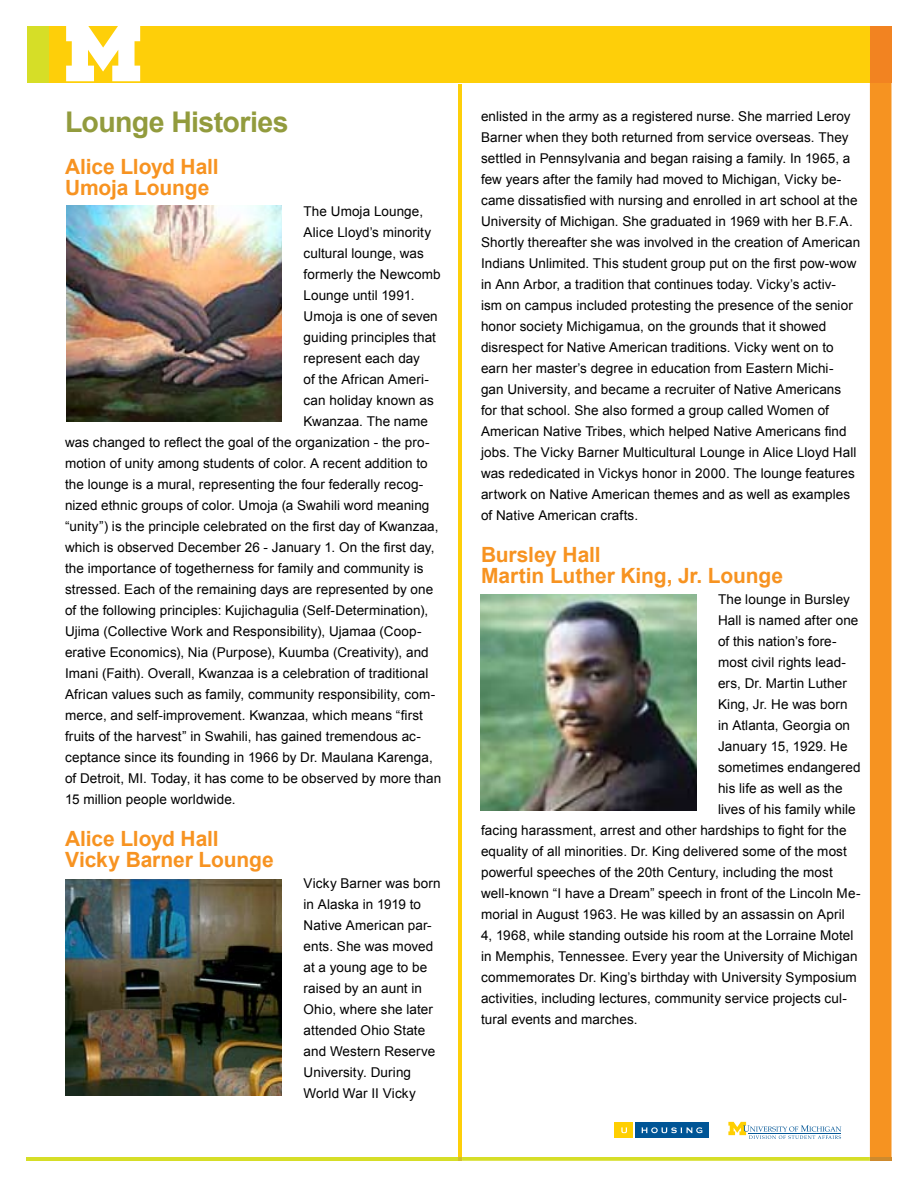
<style>
.page{position:relative;width:918px;height:1188px;background:#fff}
.page>*{position:absolute;margin:0;border:0;box-sizing:border-box;transform-origin:0 0}
.t1{font:700 28.5px "Arial";letter-spacing:-.025em;color:#929b3d}
.t2{font:700 21px/21px "Arial";letter-spacing:-.005em;color:#f79321}
.t3{font:13.5px/21px "Arial";letter-spacing:.005em;color:#000}
</style>
<div class="page">
<div style="left:49px;top:26px;width:843px;height:57px;background:#fecf09"></div>
<div style="left:28px;top:26px;width:21px;height:57px;background:#d6de27"></div>
<div style="left:870px;top:26px;width:22px;height:57px;background:#f28321"></div>
<hr style="left:27px;top:1157px;width:431px;height:4px;background:#d6de27">
<svg style="left:458px;top:83px;width:434px;height:1078px"></svg>
<svg style="left:66px;top:26px;width:74px;height:55px"></svg>
<img style="left:66px;top:205px;width:216px;height:216px">
<img style="left:66px;top:880px;width:216px;height:216px">
<img style="left:480px;top:594px;width:216px;height:216px">
<h1 class="t1" style="left:65px;top:103px;width:225px">Lounge Histories</h1>
<h2 class="t2" style="left:65px;top:157px;width:155px">Alice Lloyd Hall<br>Umoja Lounge</h2>
<p class="t3" style="left:304px;top:201px;width:121px">The Umoja Lounge,</p>
<p class="t3" style="left:304px;top:222px;width:129px">Alice Lloyd’s minority</p>
<p class="t3" style="left:304px;top:243px;width:122px">cultural lounge, was</p>
<p class="t3" style="left:304px;top:264px;width:138px">formerly the Newcomb</p>
<p class="t3" style="left:304px;top:285px;width:112px">Lounge until 1991.</p>
<p class="t3" style="left:304px;top:306px;width:136px">Umoja is one of seven</p>
<p class="t3" style="left:304px;top:327px;width:134px">guiding principles that</p>
<p class="t3" style="left:304px;top:348px;width:118px">represent each day</p>
<p class="t3" style="left:304px;top:369px;width:127px">of the African Ameri-</p>
<p class="t3" style="left:304px;top:390px;width:132px">can holiday known as</p>
<p class="t3" style="left:304px;top:411px;width:126px">Kwanzaa. The name</p>
<p class="t3" style="left:65px;top:432px;width:366px">was changed to reflect the goal of the organization - the pro-</p>
<p class="t3" style="left:65px;top:453px;width:364px">motion of unity among students of color. A recent addition to</p>
<p class="t3" style="left:65px;top:474px;width:360px">the lounge is a mural, representing the four federally recog-</p>
<p class="t3" style="left:65px;top:495px;width:366px">nized ethnic groups of color. Umoja (a Swahili word meaning</p>
<p class="t3" style="left:65px;top:516px;width:375px">“unity”) is the principle celebrated on the first day of Kwanzaa,</p>
<p class="t3" style="left:65px;top:537px;width:371px">which is observed December 26 - January 1. On the first day,</p>
<p class="t3" style="left:65px;top:558px;width:360px">the importance of togetherness for family and community is</p>
<p class="t3" style="left:65px;top:579px;width:370px">stressed. Each of the remaining days are represented by one</p>
<p class="t3" style="left:65px;top:600px;width:365px">of the following principles: Kujichagulia (Self-Determination),</p>
<p class="t3" style="left:65px;top:621px;width:358px">Ujima (Collective Work and Responsibility), Ujamaa (Coop-</p>
<p class="t3" style="left:65px;top:642px;width:365px">erative Economics), Nia (Purpose), Kuumba (Creativity), and</p>
<p class="t3" style="left:65px;top:663px;width:365px">Imani (Faith). Overall, Kwanzaa is a celebration of traditional</p>
<p class="t3" style="left:65px;top:684px;width:372px">African values such as family, community responsibility, com-</p>
<p class="t3" style="left:65px;top:705px;width:359px">merce, and self-improvement. Kwanzaa, which means “first</p>
<p class="t3" style="left:65px;top:726px;width:358px">fruits of the harvest” in Swahili, has gained tremendous ac-</p>
<p class="t3" style="left:65px;top:747px;width:369px">ceptance since its founding in 1966 by Dr. Maulana Karenga,</p>
<p class="t3" style="left:65px;top:768px;width:378px">of Detroit, MI. Today, it has come to be observed by more than</p>
<p class="t3" style="left:65px;top:789px;width:172px">15 million people worldwide.</p>
<h2 class="t2" style="left:65px;top:829px;width:210px">Alice Lloyd Hall<br>Vicky Barner Lounge</h2>
<p class="t3" style="left:304px;top:873px;width:139px">Vicky Barner was born in Alaska in 1919 to<br>Native American par&shy;ents. She was moved at a young age to be raised by an aunt in<br>Ohio, where she later attended Ohio State and Western Reserve<br>University. During<br>World War II Vicky</p>
<p class="t3" style="left:481px;top:106px;width:381px">enlisted in the army as a registered nurse. She married Leroy Barner when they both returned from service overseas. They settled in Pennsylvania and began raising a family. In 1965, a few years after the family had moved to Michigan, Vicky be&shy;came dissatisfied with nursing and enrolled in art school at the University of Michigan. She graduated in 1969 with her B.F.A.<br>Shortly thereafter she was involved in the creation of American Indians Unlimited. This student group put on the first pow-wow in Ann Arbor, a tradition that continues today. Vicky’s activ&shy;ism on campus included protesting the presence of the senior honor society Michigamua, on the grounds that it showed disrespect for Native American traditions. Vicky went on to earn her master’s degree in education from Eastern Michi-<br>gan University, and became a recruiter of Native Americans for that school. She also formed a group called Women of American Native Tribes, which helped Native Americans find jobs. The Vicky Barner Multicultural Lounge in Alice Lloyd Hall was rededicated in Vickys honor in 2000. The lounge features artwork on Native American themes and as well as examples of Native American crafts.</p>
<h2 class="t2" style="left:481px;top:545px;width:304px">Bursley Hall<br>Martin Luther King, Jr. Lounge</h2>
<p class="t3" style="left:718px;top:589px;width:133px">The lounge in Bursley</p>
<p class="t3" style="left:718px;top:610px;width:142px">Hall is named after one</p>
<p class="t3" style="left:718px;top:631px;width:120px">of this nation’s fore-</p>
<p class="t3" style="left:718px;top:652px;width:130px">most civil rights lead-</p>
<p class="t3" style="left:718px;top:673px;width:130px">ers, Dr. Martin Luther</p>
<p class="t3" style="left:718px;top:694px;width:131px">King, Jr. He was born</p>
<p class="t3" style="left:718px;top:715px;width:134px">in Atlanta, Georgia on</p>
<p class="t3" style="left:718px;top:736px;width:131px">January 15, 1929. He</p>
<p class="t3" style="left:718px;top:757px;width:144px">sometimes endangered</p>
<p class="t3" style="left:718px;top:778px;width:126px">his life as well as the</p>
<p class="t3" style="left:718px;top:799px;width:139px">lives of his family while</p>
<p class="t3" style="left:481px;top:820px;width:367px">facing harassment, arrest and other hardships to fight for the</p>
<p class="t3" style="left:481px;top:841px;width:367px">equality of all minorities. Dr. King delivered some of the most</p>
<p class="t3" style="left:481px;top:862px;width:353px">powerful speeches of the 20th Century, including the most</p>
<p class="t3" style="left:481px;top:883px;width:381px">well-known “I have a Dream” speech in front of the Lincoln Me-</p>
<p class="t3" style="left:481px;top:904px;width:365px">morial in August 1963. He was killed by an assassin on April</p>
<p class="t3" style="left:481px;top:925px;width:374px">4, 1968, while standing outside his room at the Lorraine Motel</p>
<p class="t3" style="left:481px;top:946px;width:378px">in Memphis, Tennessee. Every year the University of Michigan</p>
<p class="t3" style="left:481px;top:967px;width:377px">commemorates Dr. King’s birthday with University Symposium</p>
<p class="t3" style="left:481px;top:988px;width:367px">activities, including lectures, community service projects cul-</p>
<p class="t3" style="left:481px;top:1009px;width:158px">tural events and marches.</p>
</div>
